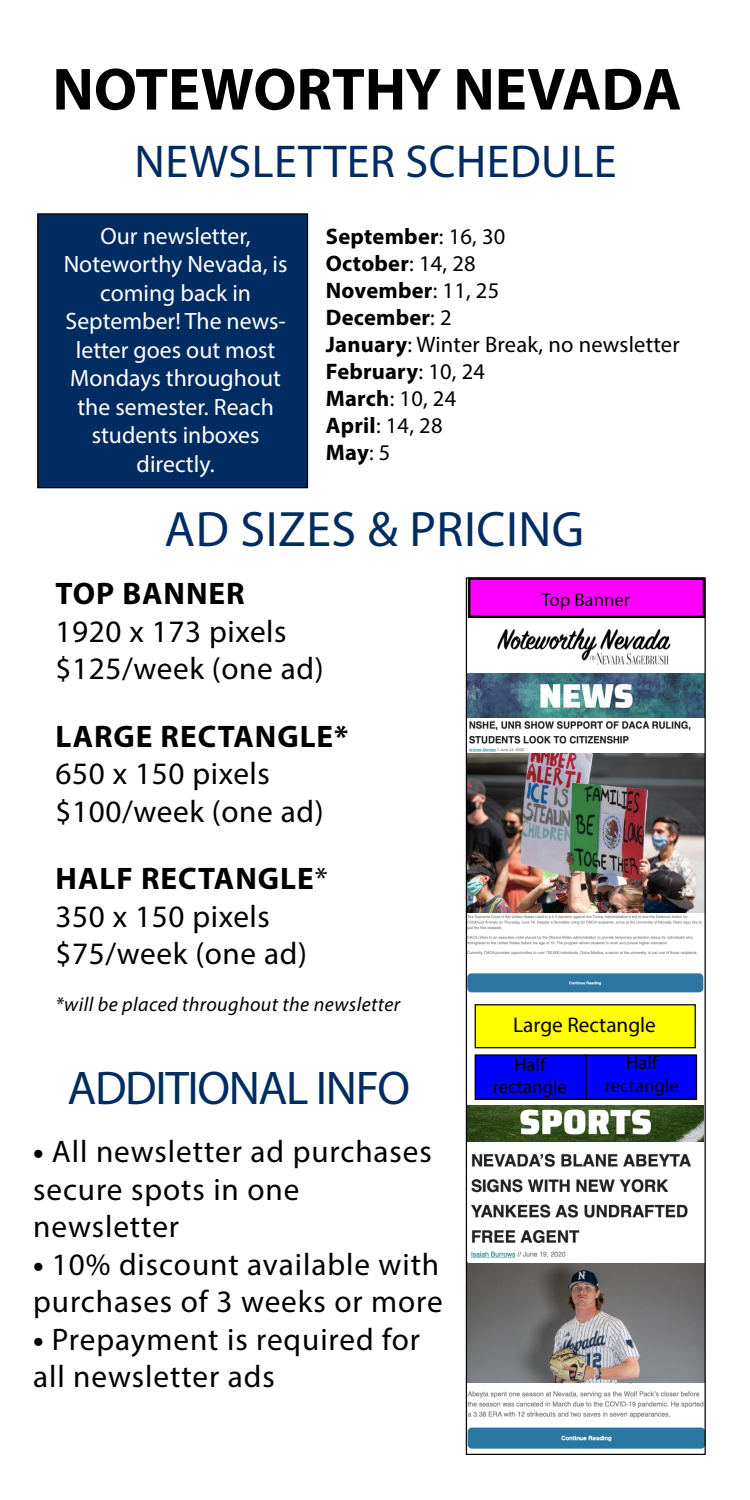
<style>
.page{position:relative;width:750px;height:1500px;background:#fff}
.page>*{position:absolute;margin:0;border:0;box-sizing:border-box;transform-origin:0 0}
.t1{font:700 60px "Myriad Pro";color:#000}
.t2{font:50px "Myriad Pro";letter-spacing:.01em;color:#002c62}
.t3{font:47.5px "Myriad Pro";letter-spacing:-.03em;color:#002c62}
.t4{font:46.25px "Myriad Pro";letter-spacing:.01em;color:#002c62}
.t5{font:31.25px/37.5px "Myriad Pro";letter-spacing:.03em;color:#000}
.t6{font:700 31.25px "Myriad Pro";letter-spacing:.03em;color:#000}
.t7{font:23.75px/28.5px "Myriad Pro";color:#fff;text-align:center}
.t8{font:22.5px/27px "Myriad Pro";letter-spacing:.01em;color:#000}
.t9{font:21.25px "Myriad Pro";color:#000}
.Footnote{font:italic 20px "Myriad Pro";letter-spacing:.02em;color:#000}
.t10{font:18.75px/22.5px "Myriad Pro";color:#000;text-align:center}
.s1{font-weight:700}
.s2{font-weight:400}
</style>
<div class="page">
<div style="left:38px;top:214px;width:270px;height:274px;background:#002c62"></div>
<div style="left:37px;top:213px;width:271px;height:275px;border:1px solid #000"></div>
<img style="left:468px;top:618px;width:236px;height:295px">
<div style="left:469px;top:579px;width:235px;height:38px;background:#f0f"></div>
<div style="left:468px;top:577px;width:237px;height:41px;border:2px solid #000"></div>
<img style="left:468px;top:915px;width:236px;height:78px">
<div style="left:475px;top:1005px;width:220px;height:43px;background:#ff0"></div>
<div style="left:475px;top:1004px;width:221px;height:44px;border:1px solid #000"></div>
<div style="left:586px;top:1055px;width:110px;height:44px;background:#00f"></div>
<div style="left:585px;top:1054px;width:112px;height:46px;border:1px solid #000"></div>
<div style="left:475px;top:1055px;width:111px;height:44px;background:#00f"></div>
<div style="left:475px;top:1054px;width:111px;height:46px;border:1px solid #000"></div>
<img style="left:468px;top:1153px;width:236px;height:231px">
<img style="left:468px;top:1106px;width:235px;height:36px">
<img style="left:468px;top:1391px;width:236px;height:58px">
<div style="left:466px;top:577px;width:240px;height:878px;border:1px solid #000"></div>
<h1 class="t1" style="left:52px;top:50px;width:631px">NOTEWORTHY NEVADA</h1>
<h2 class="t4" style="left:135px;top:133px;width:484px">NEWSLETTER SCHEDULE</h2>
<p class="t7" style="left:64px;top:221px;width:225px">Our newsletter,<br>Noteworthy Nevada, is coming back in<br>September! The news&shy;letter goes out most<br>Mondays throughout the semester. Reach students inboxes directly.</p>
<h3 class="t2" style="left:165px;top:498px;width:421px">AD SIZES &amp; PRICING</h3>
<h4 class="t6" style="left:56px;top:573px;width:191px">TOP BANNER</h4>
<p class="t10" style="left:542px;top:588px;width:90px">Top Banner</p>
<p class="t5" style="left:56px;top:612px;width:269px">1920 x 173 pixels $125/week (one ad)</p>
<p class="t8" style="left:326px;top:223px;width:355px"><span class="s1">September</span>: 16, 30<br><span class="s1">October</span>: 14, 28<br><span class="s1">November</span>: 11, 25<br><span class="s1">December</span>: 2<br><span class="s1">January</span>: Winter Break, no newsletter<br><span class="s1">February</span>: 10, 24<br><span class="s1">March</span>: 10, 24<br><span class="s1">April</span>: 14, 28<br><span class="s1">May</span>: 5</p>
<h4 class="t6" style="left:56px;top:716px;width:294px">LARGE RECTANGLE*</h4>
<p class="t5" style="left:56px;top:755px;width:269px">650 x 150 pixels $100/week (one ad)</p>
<h4 class="t6" style="left:56px;top:858px;width:274px">HALF RECTANGLE<span class="s2">*</span></h4>
<p class="t5" style="left:56px;top:897px;width:253px">350 x 150 pixels $75/week (one ad)</p>
<p class="Footnote" style="left:56px;top:992px;width:346px">*will be placed throughout the newsletter</p>
<h2 class="t3" style="left:67px;top:1059px;width:344px">ADDITIONAL INFO</h2>
<p class="t5" style="left:33px;top:1133px;width:400px"><span class="s1">•</span> All newsletter ad purchases secure spots in one newsletter</p>
<p class="t5" style="left:33px;top:1245px;width:411px"><span class="s1">•</span> 10% discount available with purchases of 3 weeks or more</p>
<p class="t5" style="left:33px;top:1320px;width:388px"><span class="s1">•</span> Prepayment is required for all newsletter ads</p>
<p class="t9" style="left:513px;top:1012px;width:144px">Large Rectangle</p>
<p class="t10" style="left:493px;top:1053px;width:75px">Half rectangle</p>
<p class="t10" style="left:605px;top:1051px;width:75px">Half rectangle</p>
</div>
